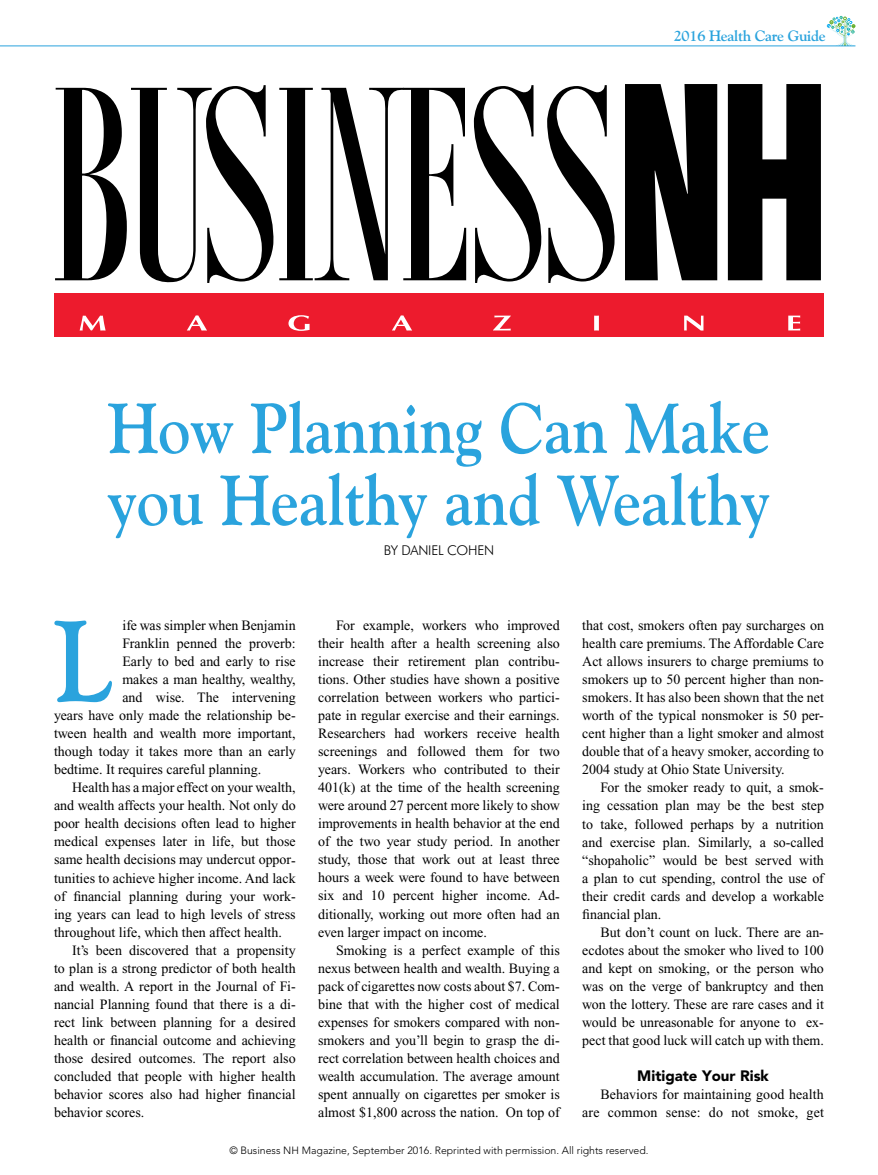
<style>
.page{position:relative;width:878px;height:1175px;background:#fff}
.page>*{position:absolute;margin:0;border:0;box-sizing:border-box;transform-origin:0 0}
.t1{font:700 114.75px "Goudy Old Style BT";color:#2aa3dd;scale:.88 1}
.t2{font:700 70.35px/72px "Goudy Old Style BT";color:#2aa3dd;scale:.88 1}
.t3{font:700 15px "Goudy Old Style BT";letter-spacing:-.015em;color:#2aa3dd}
.t4{font:900 15px "Avenir";color:#000}
.t5{font:14.25px/18px "Times New Roman";color:#000;text-align:justify}
.t6{font:300 13.5px "Futura BT";letter-spacing:-.015em;color:#000}
.t7{font:300 10.5px "Avenir";color:#000}
</style>
<div class="page">
<svg style="left:826px;top:16px;width:29px;height:30px"></svg>
<hr style="left:0;top:46px;width:855px;height:1px;background:#2aa3dd">
<div style="left:54px;top:293px;width:770px;height:44px;background:#ed1b2d"></div>
<svg style="left:55px;top:85px;width:411px;height:198px"></svg>
<svg style="left:474px;top:85px;width:141px;height:198px"></svg>
<svg style="left:625px;top:84px;width:92px;height:196px;background:#262626"></svg>
<svg style="left:727px;top:84px;width:93px;height:196px"></svg>
<svg style="left:80px;top:315px;width:26px;height:15px"></svg>
<svg style="left:187px;top:315px;width:20px;height:15px"></svg>
<svg style="left:288px;top:315px;width:21px;height:16px"></svg>
<svg style="left:392px;top:315px;width:20px;height:15px"></svg>
<svg style="left:493px;top:315px;width:18px;height:15px"></svg>
<svg style="left:594px;top:315px;width:5px;height:15px"></svg>
<svg style="left:684px;top:315px;width:19px;height:15px"></svg>
<svg style="left:788px;top:315px;width:12px;height:15px"></svg>
<p class="t3" style="left:673px;top:26px;width:153px">2016 Health Care Guide</p>
<h2 class="t2" style="left:108px;top:391px;width:753px">How Planning Can Make you Healthy and Wealthy</h2>
<p class="t6" style="left:384px;top:542px;width:112px">BY DANIEL COHEN</p>
<p class="t5" style="left:122px;top:616px;width:175px">ife was simpler when Benjamin</p>
<p class="t5" style="left:122px;top:634px;width:175px">Franklin penned the proverb:</p>
<p class="t5" style="left:122px;top:652px;width:175px">Early to bed and early to rise</p>
<p class="t5" style="left:122px;top:670px;width:175px">makes a man healthy, wealthy,</p>
<p class="t5" style="left:122px;top:688px;width:175px">and wise. The intervening</p>
<p class="t5" style="left:54px;top:706px;width:243px">years have only made the relationship be-</p>
<p class="t5" style="left:54px;top:724px;width:243px">tween health and wealth more important,</p>
<p class="t5" style="left:54px;top:742px;width:243px">though today it takes more than an early</p>
<p class="t5" style="left:54px;top:760px;width:209px">bedtime. It requires careful planning.</p>
<p class="t5" style="left:72px;top:778px;width:225px">Health has a major effect on your wealth,</p>
<p class="t5" style="left:54px;top:796px;width:243px">and wealth affects your health. Not only do</p>
<p class="t5" style="left:54px;top:814px;width:243px">poor health decisions often lead to higher</p>
<p class="t5" style="left:54px;top:832px;width:243px">medical expenses later in life, but those</p>
<p class="t5" style="left:54px;top:850px;width:243px">same health decisions may undercut oppor-</p>
<p class="t5" style="left:54px;top:868px;width:243px">tunities to achieve higher income. And lack</p>
<p class="t5" style="left:54px;top:886px;width:243px">of financial planning during your work-</p>
<p class="t5" style="left:54px;top:904px;width:243px">ing years can lead to high levels of stress</p>
<p class="t5" style="left:54px;top:922px;width:229px">throughout life, which then affect health.</p>
<p class="t5" style="left:72px;top:940px;width:225px">It’s been discovered that a propensity</p>
<p class="t5" style="left:54px;top:958px;width:243px">to plan is a strong predictor of both health</p>
<p class="t5" style="left:54px;top:976px;width:243px">and wealth. A report in the Journal of Fi-</p>
<p class="t5" style="left:54px;top:994px;width:243px">nancial Planning found that there is a di-</p>
<p class="t5" style="left:54px;top:1012px;width:243px">rect link between planning for a desired</p>
<p class="t5" style="left:54px;top:1030px;width:243px">health or financial outcome and achieving</p>
<p class="t5" style="left:54px;top:1048px;width:243px">those desired outcomes. The report also</p>
<p class="t5" style="left:54px;top:1066px;width:243px">concluded that people with higher health</p>
<p class="t5" style="left:54px;top:1084px;width:243px">behavior scores also had higher financial</p>
<p class="t5" style="left:54px;top:1102px;width:92px">behavior scores.</p>
<h1 class="t1" style="left:54px;top:590px;width:67px">L</h1>
<p class="t5" style="left:318px;top:616px;width:243px;text-indent:18px">For example, workers who improved their health after a health screening also increase their retirement plan contribu&shy;tions. Other studies have shown a positive correlation between workers who partici&shy;pate in regular exercise and their earnings.<br>Researchers had workers receive health screenings and followed them for two years. Workers who contributed to their 401(k) at the time of the health screening were around 27 percent more likely to show improvements in health behavior at the end of the two year study period. In another study, those that work out at least three hours a week were found to have between six and 10 percent higher income. Ad&shy;ditionally, working out more often had an even larger impact on income.</p>
<p class="t5" style="left:318px;top:940px;width:243px;text-indent:18px">Smoking is a perfect example of this nexus between health and wealth. Buying a pack of cigarettes now costs about $7. Com&shy;bine that with the higher cost of medical expenses for smokers compared with non&shy;smokers and you’ll begin to grasp the di&shy;rect correlation between health choices and wealth accumulation. The average amount spent annually on cigarettes per smoker is almost $1,800 across the nation. On top of</p>
<p class="t5" style="left:582px;top:616px;width:243px">that cost, smokers often pay surcharges on health care premiums. The Affordable Care Act allows insurers to charge premiums to smokers up to 50 percent higher than non&shy;smokers. It has also been shown that the net worth of the typical nonsmoker is 50 per&shy;cent higher than a light smoker and almost double that of a heavy smoker, according to 2004 study at Ohio State University.</p>
<p class="t5" style="left:582px;top:778px;width:243px;text-indent:18px">For the smoker ready to quit, a smok&shy;ing cessation plan may be the best step to take, followed perhaps by a nutrition and exercise plan. Similarly, a so-called “shopaholic” would be best served with a plan to cut spending, control the use of their credit cards and develop a workable financial plan.</p>
<p class="t5" style="left:582px;top:922px;width:243px;text-indent:18px">But don’t count on luck. There are an&shy;ecdotes about the smoker who lived to 100 and kept on smoking, or the person who was on the verge of bankruptcy and then won the lottery. These are rare cases and it would be unreasonable for anyone to ex&shy;pect that good luck will catch up with them.</p>
<p class="t4" style="left:637px;top:1066px;width:133px">Mitigate Your Risk</p>
<p class="t5" style="left:582px;top:1084px;width:243px;text-align:right">Behaviors for maintaining good health are common sense: do not smoke, get</p>
<p class="t7" style="left:229px;top:1143px;width:421px">© Business NH Magazine, September 2016. Reprinted with permission. All rights reserved.</p>
</div>
